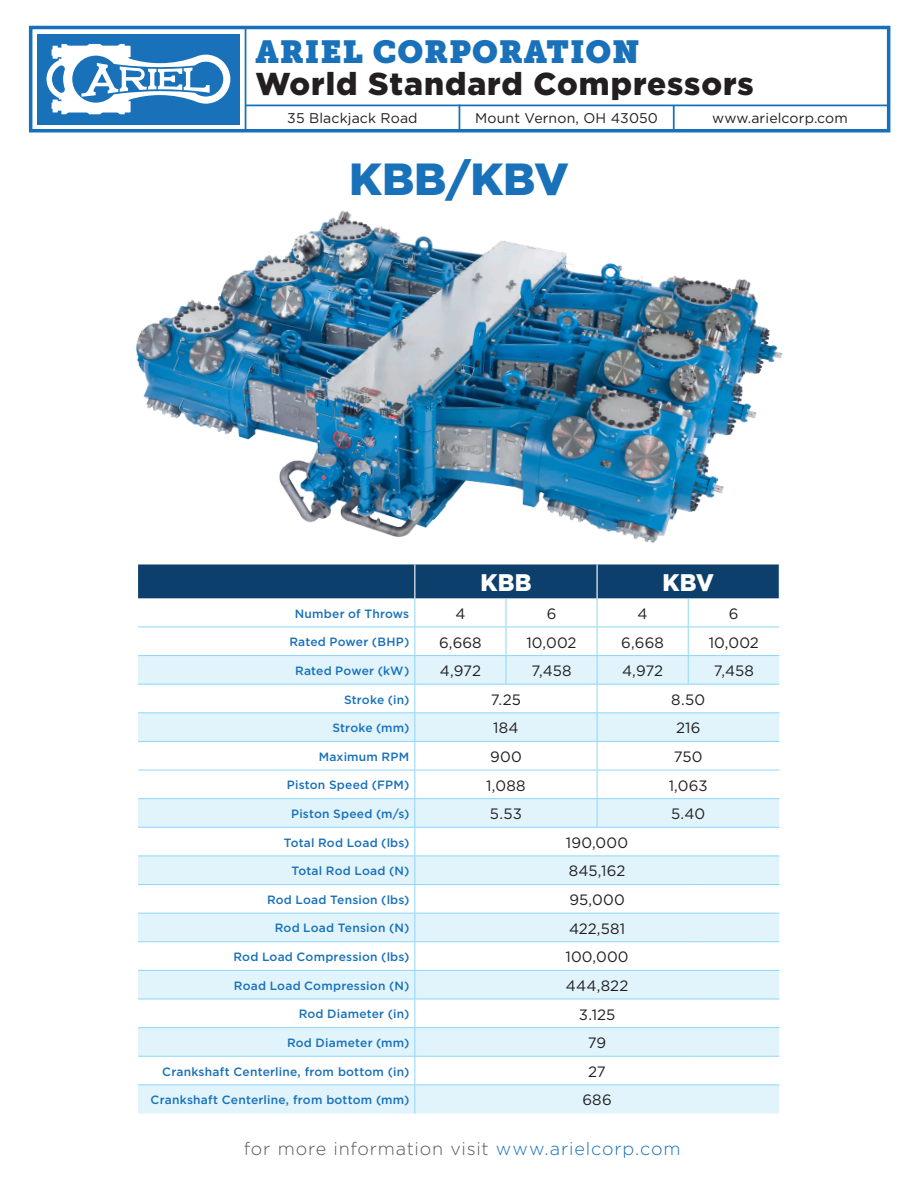
<style>
.page{position:relative;width:918px;height:1188px;background:#fff}
.page>*{position:absolute;margin:0;border:0;box-sizing:border-box;transform-origin:0 0}
.t1{font:900 45px "Gotham";color:#1971ba}
.t2{font:900 31.65px/31.8px "Gotham";letter-spacing:.03em;color:#231f20}
.t3{font:900 24px "Gotham";letter-spacing:.01em;color:#fff}
.t4{font:300 18px "Gotham";letter-spacing:.045em;color:#57585a}
.t5{font:15px "Gotham";letter-spacing:.01em;color:#231f20}
.t6{font:14.1px "Gotham";letter-spacing:.01em;color:#231f20}
.Frame_black{font:500 12px "Gotham";letter-spacing:.015em;color:#1971ba}
.s1{font-family:"Museo Slab";font-weight:400;color:#1971ba}
.s2{color:#1971ba}
</style>
<div class="page">
<img style="left:135px;top:210px;width:648px;height:333px">
<svg style="left:138px;top:564px;width:641px;height:549px"></svg>
<hr style="left:506px;top:1084px;width:91px;height:1px;background:#8dd7f7">
<hr style="left:597px;top:1084px;width:91px;height:1px;background:#8dd7f7">
<hr style="left:688px;top:1084px;width:91px;height:1px;background:#8dd7f7">
<div style="left:37px;top:34px;width:203px;height:90px;background:#1971ba"></div>
<div style="left:29px;top:26px;width:861px;height:106px;border:4px solid #1671ba"></div>
<hr style="left:245px;top:28px;width:1px;height:103px;background:#1971ba">
<hr style="left:246px;top:105px;width:642px;height:1px;background:#1671ba">
<hr style="left:673px;top:106px;width:2px;height:25px;background:#1671ba">
<svg style="left:459px;top:106px;width:1px;height:25px"></svg>
<svg style="left:47px;top:44px;width:183px;height:70px"></svg>
<p class="t2" style="left:255px;top:35px;width:500px"><span class="s1">ARIEL CORPORATION<br></span>World Standard Compressors</p>
<p class="t6" style="left:287px;top:110px;width:132px">35 Blackjack Road</p>
<p class="t6" style="left:475px;top:110px;width:184px">Mount Vernon, OH 43050</p>
<p class="t6" style="left:712px;top:110px;width:137px">www.arielcorp.com</p>
<p class="t1" style="left:349px;top:153px;width:221px">KBB/KBV</p>
<p class="t3" style="left:480px;top:569px;width:53px">KBB</p>
<p class="t3" style="left:663px;top:569px;width:53px">KBV</p>
<p class="Frame_black" style="left:295px;top:607px;width:116px">Number of Throws</p>
<p class="t5" style="left:455px;top:605px;width:12px">4</p>
<p class="t5" style="left:547px;top:605px;width:11px">6</p>
<p class="t5" style="left:638px;top:605px;width:12px">4</p>
<p class="t5" style="left:729px;top:605px;width:11px">6</p>
<p class="Frame_black" style="left:289px;top:635px;width:121px">Rated Power (BHP)</p>
<p class="t5" style="left:439px;top:634px;width:44px">6,668</p>
<p class="t5" style="left:526px;top:634px;width:52px">10,002</p>
<p class="t5" style="left:621px;top:634px;width:44px">6,668</p>
<p class="t5" style="left:709px;top:634px;width:52px">10,002</p>
<p class="Frame_black" style="left:295px;top:664px;width:116px">Rated Power (kW)</p>
<p class="t5" style="left:440px;top:663px;width:43px">4,972</p>
<p class="t5" style="left:531px;top:663px;width:42px">7,458</p>
<p class="t5" style="left:622px;top:663px;width:43px">4,972</p>
<p class="t5" style="left:714px;top:663px;width:42px">7,458</p>
<p class="Frame_black" style="left:344px;top:692px;width:67px">Stroke (in)</p>
<p class="t5" style="left:491px;top:691px;width:32px">7.25</p>
<p class="t5" style="left:671px;top:691px;width:35px">8.50</p>
<p class="Frame_black" style="left:332px;top:721px;width:78px">Stroke (mm)</p>
<p class="t5" style="left:493px;top:720px;width:27px">184</p>
<p class="t5" style="left:676px;top:720px;width:26px">216</p>
<p class="Frame_black" style="left:319px;top:750px;width:92px">Maximum RPM</p>
<p class="t5" style="left:490px;top:748px;width:33px">900</p>
<p class="t5" style="left:674px;top:748px;width:30px">750</p>
<p class="Frame_black" style="left:287px;top:778px;width:124px">Piston Speed (FPM)</p>
<p class="t5" style="left:486px;top:777px;width:41px">1,088</p>
<p class="t5" style="left:669px;top:777px;width:41px">1,063</p>
<p class="Frame_black" style="left:291px;top:807px;width:120px">Piston Speed (m/s)</p>
<p class="t5" style="left:490px;top:806px;width:33px">5.53</p>
<p class="t5" style="left:671px;top:806px;width:36px">5.40</p>
<p class="Frame_black" style="left:284px;top:836px;width:127px">Total Rod Load (lbs)</p>
<p class="t5" style="left:566px;top:834px;width:64px">190,000</p>
<p class="Frame_black" style="left:291px;top:864px;width:119px">Total Rod Load (N)</p>
<p class="t5" style="left:569px;top:863px;width:58px">845,162</p>
<p class="Frame_black" style="left:267px;top:893px;width:144px">Rod Load Tension (lbs)</p>
<p class="t5" style="left:569px;top:892px;width:57px">95,000</p>
<p class="Frame_black" style="left:275px;top:921px;width:136px">Rod Load Tension (N)</p>
<p class="t5" style="left:569px;top:920px;width:58px">422,581</p>
<p class="Frame_black" style="left:233px;top:950px;width:177px">Rod Load Compression (lbs)</p>
<p class="t5" style="left:565px;top:949px;width:65px">100,000</p>
<p class="Frame_black" style="left:234px;top:979px;width:177px">Road Load Compression (N)</p>
<p class="t5" style="left:566px;top:977px;width:64px">444,822</p>
<p class="Frame_black" style="left:299px;top:1007px;width:112px">Rod Diameter (in)</p>
<p class="t5" style="left:579px;top:1006px;width:38px">3.125</p>
<p class="Frame_black" style="left:287px;top:1036px;width:124px">Rod Diameter (mm)</p>
<p class="t5" style="left:588px;top:1035px;width:20px">79</p>
<p class="Frame_black" style="left:162px;top:1065px;width:249px">Crankshaft Centerline, from bottom (in)</p>
<p class="t5" style="left:588px;top:1063px;width:19px">27</p>
<p class="Frame_black" style="left:151px;top:1093px;width:260px">Crankshaft Centerline, from bottom (mm)</p>
<p class="t5" style="left:582px;top:1092px;width:31px">686</p>
<p class="t4" style="left:244px;top:1138px;width:438px">for more information visit <span class="s2">www.arielcorp.com</span></p>
</div>
